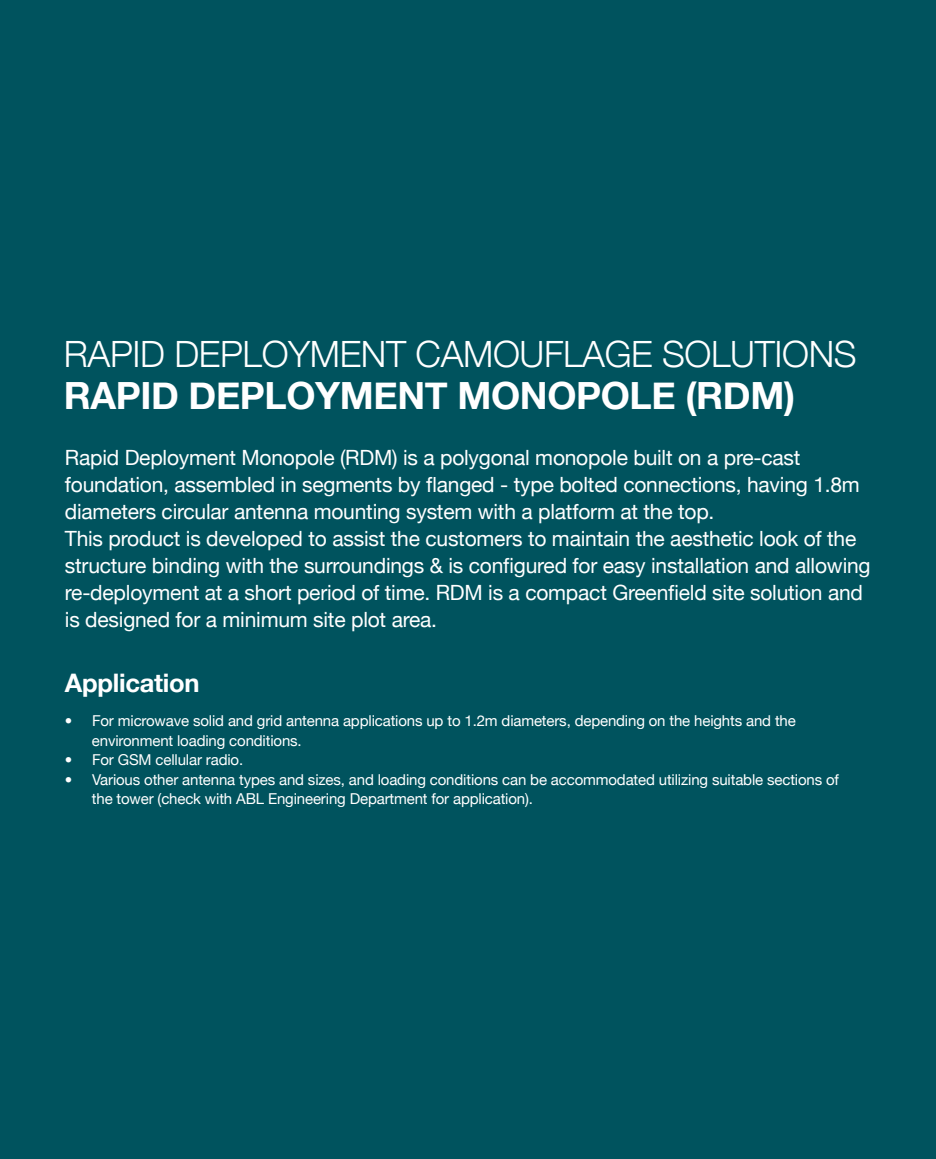
<style>
.page{position:relative;width:936px;height:1159px;background:#fff}
.page>*{position:absolute;margin:0;border:0;box-sizing:border-box;transform-origin:0 0}
.t1{font:700 37.5px "Helvetica Neue";letter-spacing:-.01em;color:#fff}
.t2{font:300 36.3px "Helvetica Neue";letter-spacing:-.01em;color:#fff}
.t3{font:700 25.5px "Helvetica Neue";letter-spacing:-.01em;color:#fff}
.t4{font:21px/27px "Helvetica Neue";letter-spacing:-.01em;color:#fff}
.t5{font:15px/19.5px "Helvetica Neue";letter-spacing:-.01em;color:#fff}
</style>
<div class="page">
<div style="left:0;top:0;width:935px;height:1159px;background:#00535e"></div>
<h2 class="t2" style="left:64px;top:324px;width:794px">RAPID DEPLOYMENT CAMOUFLAGE SOLUTIONS</h2>
<h1 class="t1" style="left:64px;top:362px;width:732px">RAPID DEPLOYMENT MONOPOLE (RDM)</h1>
<p class="t4" style="left:65px;top:443px;width:807px">Rapid Deployment Monopole (RDM) is a polygonal monopole built on a pre-cast foundation, assembled in segments by flanged - type bolted connections, having 1.8m diameters circular antenna mounting system with a platform at the top.<br>This product is developed to assist the customers to maintain the aesthetic look of the structure binding with the surroundings &amp; is configured for easy installation and allowing re-deployment at a short period of time. RDM is a compact Greenfield site solution and is designed for a minimum site plot area.</p>
<p class="t3" style="left:65px;top:660px;width:136px">Application</p>
<p class="t5" style="left:92px;top:710px;width:705px;text-indent:-27px">• For microwave solid and grid antenna applications up to 1.2m diameters, depending on the heights and the environment loading conditions.</p>
<p class="t5" style="left:65px;top:749px;width:180px">• For GSM cellular radio.</p>
<p class="t5" style="left:92px;top:768px;width:748px;text-indent:-27px">• Various other antenna types and sizes, and loading conditions can be accommodated utilizing suitable sections of the tower (check with ABL Engineering Department for application).</p>
</div>
